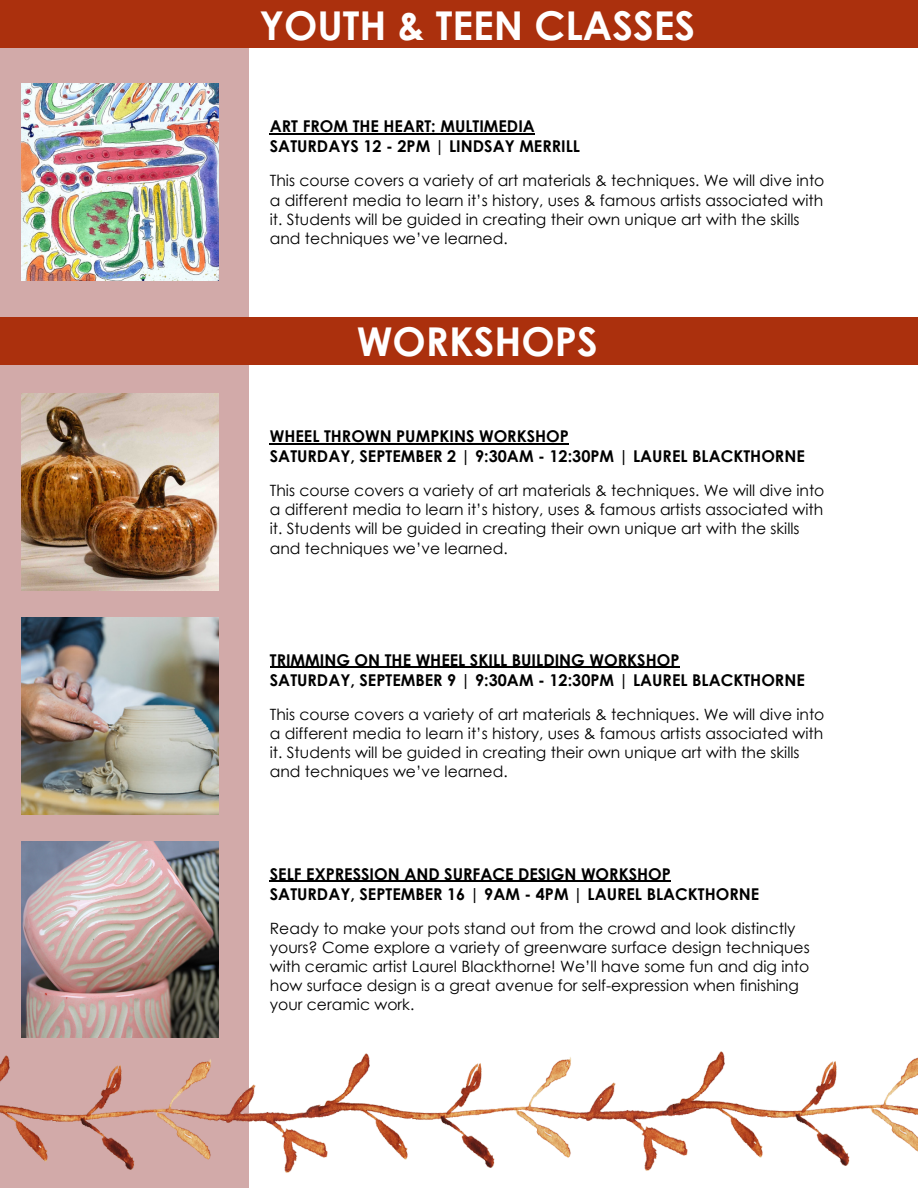
<style>
.page{position:relative;width:918px;height:1188px;background:#fff}
.page>*{position:absolute;margin:0;border:0;box-sizing:border-box;transform-origin:0 0}
.t1{font:700 39.75px "Century Gothic";color:#fff}
.t2{font:700 16.2px "Century Gothic";color:#000}
.t3{font:15.6px/19px "Century Gothic";color:#000}
</style>
<div class="page">
<div style="left:0;top:0;width:249px;height:1188px;background:#d2aaa9"></div>
<div style="left:0;top:0;width:918px;height:48px;background:#ab300d"></div>
<div style="left:0;top:317px;width:918px;height:47px;background:#ab300d"></div>
<img style="left:22px;top:841px;width:197px;height:142px">
<hr style="left:270px;top:881px;width:401px;height:1px;background:#000">
<img style="left:22px;top:394px;width:197px;height:197px">
<hr style="left:270px;top:443px;width:299px;height:1px;background:#000">
<img style="left:22px;top:617px;width:197px;height:197px">
<hr style="left:270px;top:667px;width:409px;height:1px;background:#000">
<img style="left:22px;top:84px;width:197px;height:197px">
<hr style="left:270px;top:133px;width:265px;height:1px;background:#000">
<img style="left:0;top:983px;width:318px;height:190px">
<img style="left:318px;top:1053px;width:355px;height:118px">
<img style="left:673px;top:1051px;width:245px;height:115px">
<p class="t1" style="left:259px;top:0;width:437px">YOUTH &amp; TEEN CLASSES</p>
<p class="t2" style="left:270px;top:116px;width:267px">ART FROM THE HEART: MULTIMEDIA</p>
<p class="t2" style="left:270px;top:136px;width:312px">SATURDAYS 12 - 2PM | LINDSAY MERRILL</p>
<p class="t3" style="left:270px;top:171px;width:556px">This course covers a variety of art materials &amp; techniques. We will dive into a different media to learn it’s history, uses &amp; famous artists associated with it. Students will be guided in creating their own unique art with the skills and techniques we’ve learned.</p>
<p class="t1" style="left:357px;top:316px;width:242px">WORKSHOPS</p>
<p class="t2" style="left:270px;top:426px;width:301px">WHEEL THROWN PUMPKINS WORKSHOP</p>
<p class="t2" style="left:270px;top:446px;width:536px">SATURDAY, SEPTEMBER 2 | 9:30AM - 12:30PM | LAUREL BLACKTHORNE</p>
<p class="t3" style="left:270px;top:481px;width:556px">This course covers a variety of art materials &amp; techniques. We will dive into a different media to learn it’s history, uses &amp; famous artists associated with it. Students will be guided in creating their own unique art with the skills and techniques we’ve learned.</p>
<p class="t2" style="left:270px;top:649px;width:411px">TRIMMING ON THE WHEEL SKILL BUILDING WORKSHOP</p>
<p class="t2" style="left:270px;top:670px;width:536px">SATURDAY, SEPTEMBER 9 | 9:30AM - 12:30PM | LAUREL BLACKTHORNE</p>
<p class="t3" style="left:270px;top:704px;width:556px">This course covers a variety of art materials &amp; techniques. We will dive into a different media to learn it’s history, uses &amp; famous artists associated with it. Students will be guided in creating their own unique art with the skills and techniques we’ve learned.</p>
<p class="t2" style="left:270px;top:863px;width:403px">SELF EXPRESSION AND SURFACE DESIGN WORKSHOP</p>
<p class="t2" style="left:270px;top:884px;width:491px">SATURDAY, SEPTEMBER 16 | 9AM - 4PM | LAUREL BLACKTHORNE</p>
<p class="t3" style="left:270px;top:918px;width:541px">Ready to make your pots stand out from the crowd and look distinctly yours? Come explore a variety of greenware surface design techniques with ceramic artist Laurel Blackthorne! We’ll have some fun and dig into how surface design is a great avenue for self-expression when finishing your ceramic work.</p>
</div>
